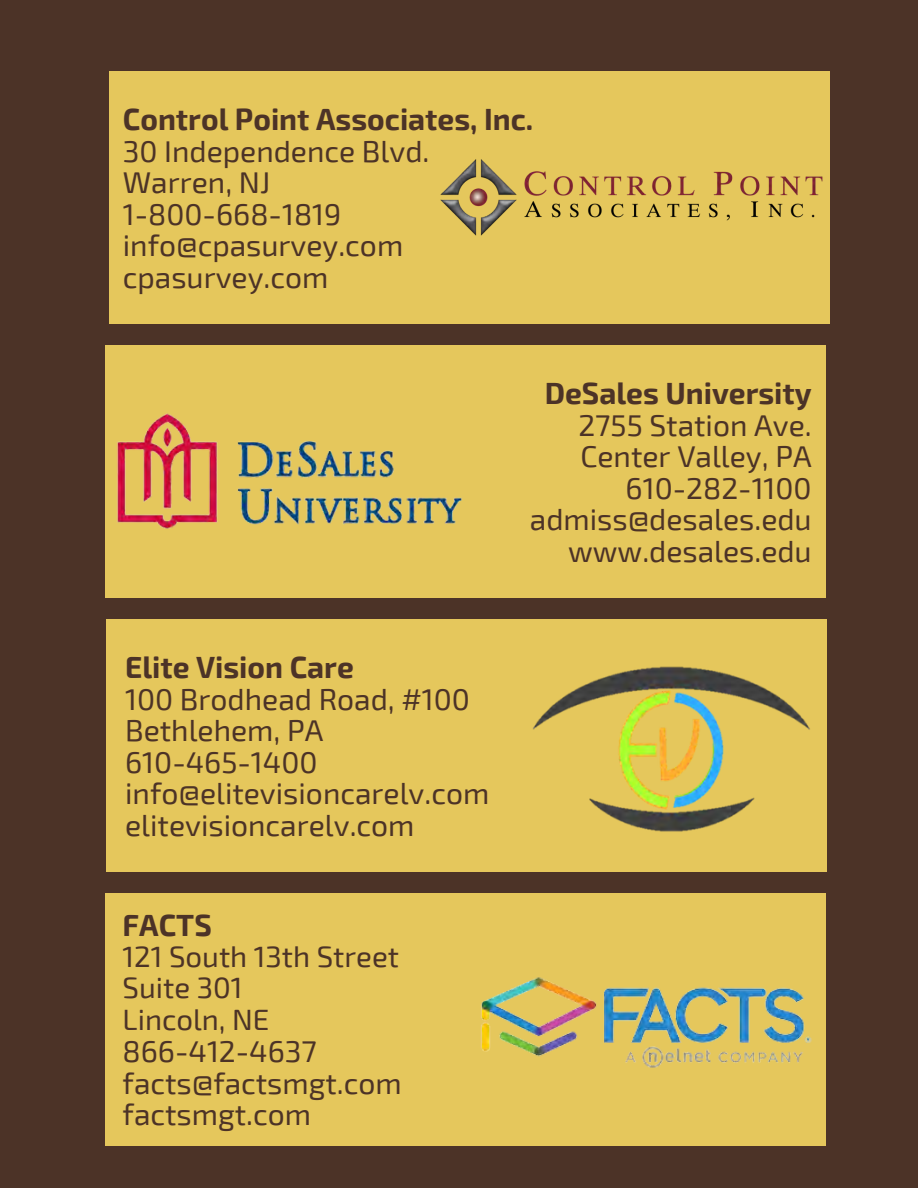
<style>
.page{position:relative;width:918px;height:1188px;background:#4c3327}
.page>*{position:absolute;margin:0;border:0;box-sizing:border-box;transform-origin:0 0}
.t1{font:30px "Exo 2";color:#4c3327}
.t2{font:700 30px "Exo 2";color:#4c3327}
.t3{font:29.4px "Exo 2";color:#4c3327}
</style>
<div class="page">
<div style="left:106px;top:619px;width:721px;height:253px;background:#e5c75c"></div>
<img style="left:533px;top:666px;width:277px;height:166px">
<div style="left:106px;top:345px;width:720px;height:253px;background:#e5c75c"></div>
<img style="left:117px;top:413px;width:345px;height:116px">
<div style="left:109px;top:71px;width:720px;height:253px;background:#e5c75c"></div>
<img style="left:440px;top:159px;width:383px;height:77px">
<div style="left:106px;top:893px;width:720px;height:253px;background:#e5c75c"></div>
<img style="left:481px;top:977px;width:331px;height:91px">
<p class="t2" style="left:123px;top:100px;width:412px">Control Point Associates, Inc.</p>
<p class="t1" style="left:123px;top:132px;width:308px">30 Independence Blvd.</p>
<p class="t1" style="left:123px;top:163px;width:149px">Warren, NJ</p>
<p class="t1" style="left:123px;top:195px;width:220px">1-800-668-1819</p>
<p class="t1" style="left:123px;top:226px;width:282px">info@cpasurvey.com</p>
<p class="t1" style="left:123px;top:258px;width:207px">cpasurvey.com</p>
<p class="t2" style="left:125px;top:648px;width:230px">Elite Vision Care</p>
<p class="t1" style="left:125px;top:680px;width:346px">100 Brodhead Road, #100</p>
<p class="t1" style="left:125px;top:711px;width:200px">Bethlehem, PA</p>
<p class="t1" style="left:125px;top:743px;width:194px">610-465-1400</p>
<p class="t1" style="left:125px;top:774px;width:366px">info@elitevisioncarelv.com</p>
<p class="t1" style="left:125px;top:806px;width:291px">elitevisioncarelv.com</p>
<p class="t2" style="left:123px;top:906px;width:91px">FACTS</p>
<p class="t3" style="left:123px;top:937px;width:278px">121 South 13th Street</p>
<p class="t3" style="left:123px;top:969px;width:121px">Suite 301</p>
<p class="t3" style="left:123px;top:1000px;width:148px">Lincoln, NE</p>
<p class="t1" style="left:123px;top:1032px;width:196px">866-412-4637</p>
<p class="t1" style="left:123px;top:1064px;width:281px">facts@factsmgt.com</p>
<p class="t1" style="left:123px;top:1095px;width:190px">factsmgt.com</p>
<p class="t2" style="left:545px;top:374px;width:268px">DeSales University</p>
<p class="t1" style="left:578px;top:406px;width:235px">2755 Station Ave.</p>
<p class="t1" style="left:580px;top:437px;width:233px">Center Valley, PA</p>
<p class="t1" style="left:626px;top:469px;width:188px">610-282-1100</p>
<p class="t1" style="left:530px;top:500px;width:283px">admiss@desales.edu</p>
<p class="t1" style="left:568px;top:532px;width:245px">www.desales.edu</p>
</div>
